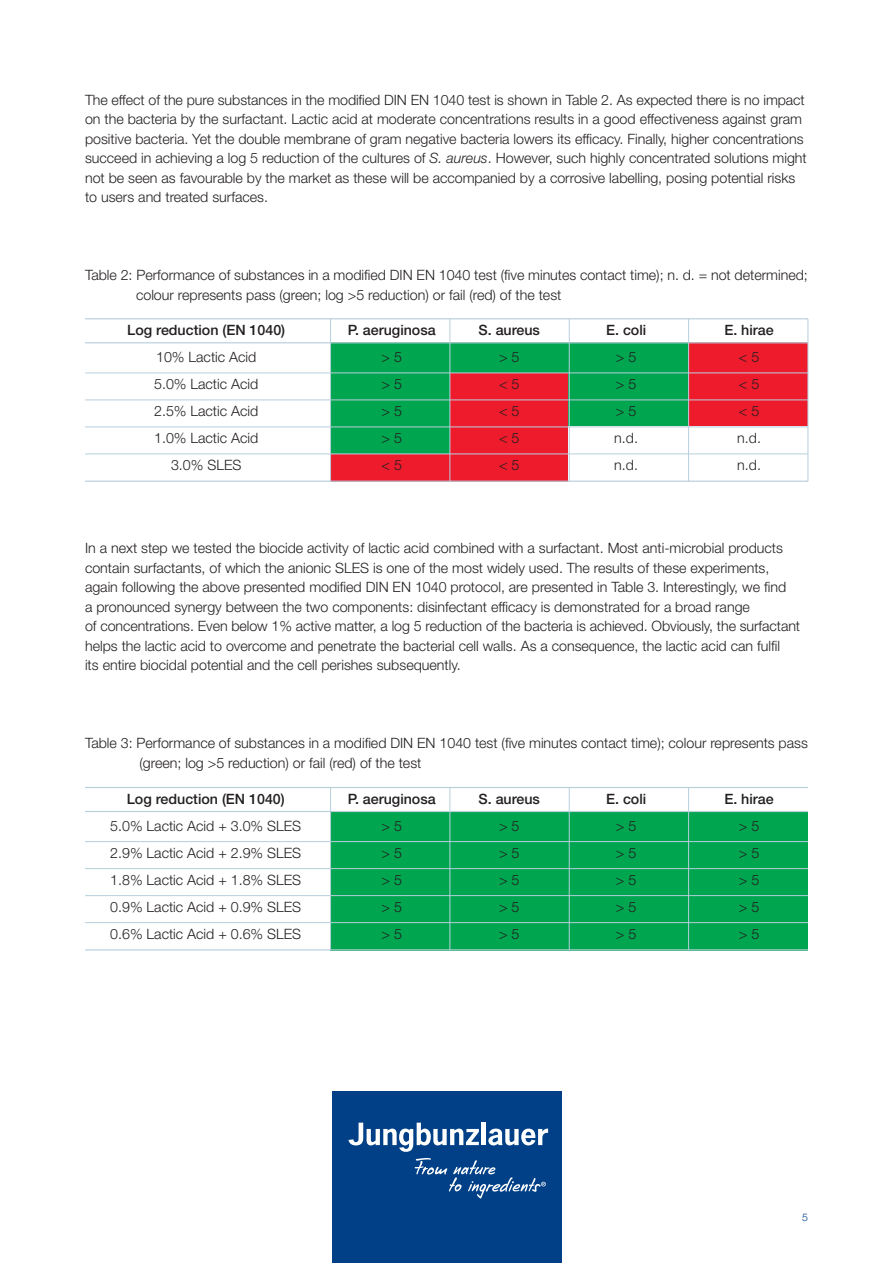
<style>
.page{position:relative;width:893px;height:1263px;background:#fff}
.page>*{position:absolute;margin:0;border:0;box-sizing:border-box;transform-origin:0 0}
.t1{font:300 14.25px/19.5px "Helvetica Neue";color:#231f20}
.t2{font:500 14.25px "Helvetica Neue";color:#231f20}
.t3{font:300 10.5px "Helvetica Neue";color:#014086}
.s1{font-style:italic}
</style>
<div class="page">
<div style="left:331px;top:342px;width:477px;height:140px;background:#ee1b2d"></div>
<div style="left:344px;top:342px;width:343px;height:30px;background:#00a54f"></div>
<div style="left:569px;top:342px;width:119px;height:112px;background:#00a54f"></div>
<div style="left:331px;top:342px;width:119px;height:112px;background:#00a54f"></div>
<div style="left:568px;top:426px;width:240px;height:59px;background:#fff"></div>
<div style="left:332px;top:1091px;width:230px;height:172px;background:#014086"></div>
<svg style="left:414px;top:1158px;width:132px;height:40px"></svg>
<hr style="left:482px;top:1123px;width:4px;height:22px;background:#fff">
<svg style="left:488px;top:1128px;width:60px;height:17px"></svg>
<svg style="left:348px;top:1123px;width:131px;height:29px"></svg>
<div style="left:331px;top:811px;width:477px;height:139px;background:#00a54f"></div>
<hr style="left:569px;top:787px;width:1px;height:163px;background:#b8cfdc">
<hr style="left:688px;top:787px;width:1px;height:163px;background:#b8cfdc">
<hr style="left:450px;top:787px;width:1px;height:163px;background:#b8cfdc">
<hr style="left:330px;top:787px;width:1px;height:163px;background:#b8cfdc">
<hr style="left:688px;top:319px;width:1px;height:162px;background:#b8cfdc">
<hr style="left:808px;top:319px;width:1px;height:162px;background:#b8cfdc">
<hr style="left:569px;top:319px;width:1px;height:162px;background:#b8cfdc">
<hr style="left:450px;top:319px;width:1px;height:162px;background:#b8cfdc">
<hr style="left:330px;top:319px;width:1px;height:162px;background:#b8cfdc">
<hr style="left:85px;top:318px;width:723px;height:1px;background:#b8cfdc">
<hr style="left:85px;top:342px;width:723px;height:1px;background:#b8cfdc">
<hr style="left:85px;top:373px;width:723px;height:1px;background:#b8cfdc">
<hr style="left:85px;top:400px;width:723px;height:1px;background:#b8cfdc">
<hr style="left:85px;top:427px;width:723px;height:1px;background:#b8cfdc">
<hr style="left:85px;top:454px;width:723px;height:1px;background:#b8cfdc">
<hr style="left:85px;top:481px;width:723px;height:1px;background:#b8cfdc">
<hr style="left:85px;top:787px;width:723px;height:1px;background:#b8cfdc">
<hr style="left:85px;top:811px;width:723px;height:1px;background:#b8cfdc">
<hr style="left:85px;top:841px;width:723px;height:1px;background:#b8cfdc">
<hr style="left:85px;top:868px;width:723px;height:1px;background:#b8cfdc">
<hr style="left:85px;top:895px;width:723px;height:1px;background:#b8cfdc">
<hr style="left:85px;top:922px;width:723px;height:1px;background:#b8cfdc">
<hr style="left:85px;top:949px;width:723px;height:1px;background:#b8cfdc">
<p class="t1" style="left:85px;top:91px;width:723px">The effect of the pure substances in the modified DIN EN 1040 test is shown in Table 2. As expected there is no impact on the bacteria by the surfactant. Lactic acid at moderate concentrations results in a good effectiveness against gram positive bacteria. Yet the double membrane of gram negative bacteria lowers its efficacy. Finally, higher concentrations succeed in achieving a log 5 reduction of the cultures of <span class="s1">S. aureus</span>. However, such highly concentrated solutions might not be seen as favourable by the market as these will be accompanied by a corrosive labelling, posing potential risks to users and treated surfaces.</p>
<p class="t1" style="left:136px;top:267px;width:673px;text-indent:-51px">Table 2: Performance of substances in a modified DIN EN 1040 test (five minutes contact time); n. d. = not determined; colour represents pass (green; log &gt;5 reduction) or fail (red) of the test</p>
<p class="t2" style="left:127px;top:325px;width:159px">Log reduction (EN 1040)</p>
<p class="t2" style="left:348px;top:325px;width:89px">P. aeruginosa</p>
<p class="t2" style="left:479px;top:325px;width:63px">S. aureus</p>
<p class="t2" style="left:606px;top:325px;width:42px">E. coli</p>
<p class="t2" style="left:724px;top:325px;width:51px">E. hirae</p>
<p class="t1" style="left:156px;top:349px;width:102px">10% Lactic Acid</p>
<p class="t1" style="left:382px;top:349px;width:22px">&gt; 5</p>
<p class="t1" style="left:499px;top:349px;width:22px">&gt; 5</p>
<p class="t1" style="left:616px;top:349px;width:22px">&gt; 5</p>
<p class="t1" style="left:739px;top:349px;width:22px">&lt; 5</p>
<p class="t1" style="left:154px;top:376px;width:106px">5.0% Lactic Acid</p>
<p class="t1" style="left:382px;top:376px;width:22px">&gt; 5</p>
<p class="t1" style="left:499px;top:376px;width:22px">&lt; 5</p>
<p class="t1" style="left:616px;top:376px;width:22px">&gt; 5</p>
<p class="t1" style="left:739px;top:376px;width:22px">&lt; 5</p>
<p class="t1" style="left:154px;top:403px;width:106px">2.5% Lactic Acid</p>
<p class="t1" style="left:382px;top:403px;width:22px">&gt; 5</p>
<p class="t1" style="left:499px;top:403px;width:22px">&lt; 5</p>
<p class="t1" style="left:616px;top:403px;width:22px">&gt; 5</p>
<p class="t1" style="left:739px;top:403px;width:22px">&lt; 5</p>
<p class="t1" style="left:154px;top:430px;width:106px">1.0% Lactic Acid</p>
<p class="t1" style="left:382px;top:430px;width:22px">&gt; 5</p>
<p class="t1" style="left:499px;top:430px;width:22px">&lt; 5</p>
<p class="t1" style="left:614px;top:430px;width:25px">n.d.</p>
<p class="t1" style="left:737px;top:430px;width:25px">n.d.</p>
<p class="t1" style="left:171px;top:457px;width:72px">3.0% SLES</p>
<p class="t1" style="left:382px;top:457px;width:22px">&lt; 5</p>
<p class="t1" style="left:499px;top:457px;width:22px">&lt; 5</p>
<p class="t1" style="left:614px;top:457px;width:25px">n.d.</p>
<p class="t1" style="left:737px;top:457px;width:25px">n.d.</p>
<p class="t1" style="left:85px;top:540px;width:717px">In a next step we tested the biocide activity of lactic acid combined with a surfactant. Most anti-microbial products contain surfactants, of which the anionic SLES is one of the most widely used. The results of these experiments, again following the above presented modified DIN EN 1040 protocol, are presented in Table 3. Interestingly, we find<br>a pronounced synergy between the two components: disinfectant efficacy is demonstrated for a broad range<br>of concentrations. Even below 1% active matter, a log 5 reduction of the bacteria is achieved. Obviously, the surfactant helps the lactic acid to overcome and penetrate the bacterial cell walls. As a consequence, the lactic acid can fulfil<br>its entire biocidal potential and the cell perishes subsequently.</p>
<p class="t1" style="left:140px;top:735px;width:670px;text-indent:-54px">Table 3: Performance of substances in a modified DIN EN 1040 test (five minutes contact time); colour represents pass (green; log &gt;5 reduction) or fail (red) of the test</p>
<p class="t2" style="left:127px;top:794px;width:159px">Log reduction (EN 1040)</p>
<p class="t2" style="left:348px;top:794px;width:89px">P. aeruginosa</p>
<p class="t2" style="left:479px;top:794px;width:63px">S. aureus</p>
<p class="t2" style="left:606px;top:794px;width:42px">E. coli</p>
<p class="t2" style="left:724px;top:794px;width:51px">E. hirae</p>
<p class="t1" style="left:110px;top:818px;width:193px">5.0% Lactic Acid + 3.0% SLES</p>
<p class="t1" style="left:382px;top:818px;width:22px">&gt; 5</p>
<p class="t1" style="left:499px;top:818px;width:22px">&gt; 5</p>
<p class="t1" style="left:616px;top:818px;width:22px">&gt; 5</p>
<p class="t1" style="left:739px;top:818px;width:22px">&gt; 5</p>
<p class="t1" style="left:110px;top:845px;width:193px">2.9% Lactic Acid + 2.9% SLES</p>
<p class="t1" style="left:382px;top:845px;width:22px">&gt; 5</p>
<p class="t1" style="left:499px;top:845px;width:22px">&gt; 5</p>
<p class="t1" style="left:616px;top:845px;width:22px">&gt; 5</p>
<p class="t1" style="left:739px;top:845px;width:22px">&gt; 5</p>
<p class="t1" style="left:110px;top:872px;width:193px">1.8% Lactic Acid + 1.8% SLES</p>
<p class="t1" style="left:382px;top:872px;width:22px">&gt; 5</p>
<p class="t1" style="left:499px;top:872px;width:22px">&gt; 5</p>
<p class="t1" style="left:616px;top:872px;width:22px">&gt; 5</p>
<p class="t1" style="left:739px;top:872px;width:22px">&gt; 5</p>
<p class="t1" style="left:110px;top:899px;width:193px">0.9% Lactic Acid + 0.9% SLES</p>
<p class="t1" style="left:382px;top:899px;width:22px">&gt; 5</p>
<p class="t1" style="left:499px;top:899px;width:22px">&gt; 5</p>
<p class="t1" style="left:616px;top:899px;width:22px">&gt; 5</p>
<p class="t1" style="left:739px;top:899px;width:22px">&gt; 5</p>
<p class="t1" style="left:110px;top:926px;width:193px">0.6% Lactic Acid + 0.6% SLES</p>
<p class="t1" style="left:382px;top:926px;width:22px">&gt; 5</p>
<p class="t1" style="left:499px;top:926px;width:22px">&gt; 5</p>
<p class="t1" style="left:616px;top:926px;width:22px">&gt; 5</p>
<p class="t1" style="left:739px;top:926px;width:22px">&gt; 5</p>
<p class="t3" style="left:802px;top:1213px;width:7px">5</p>
</div>
